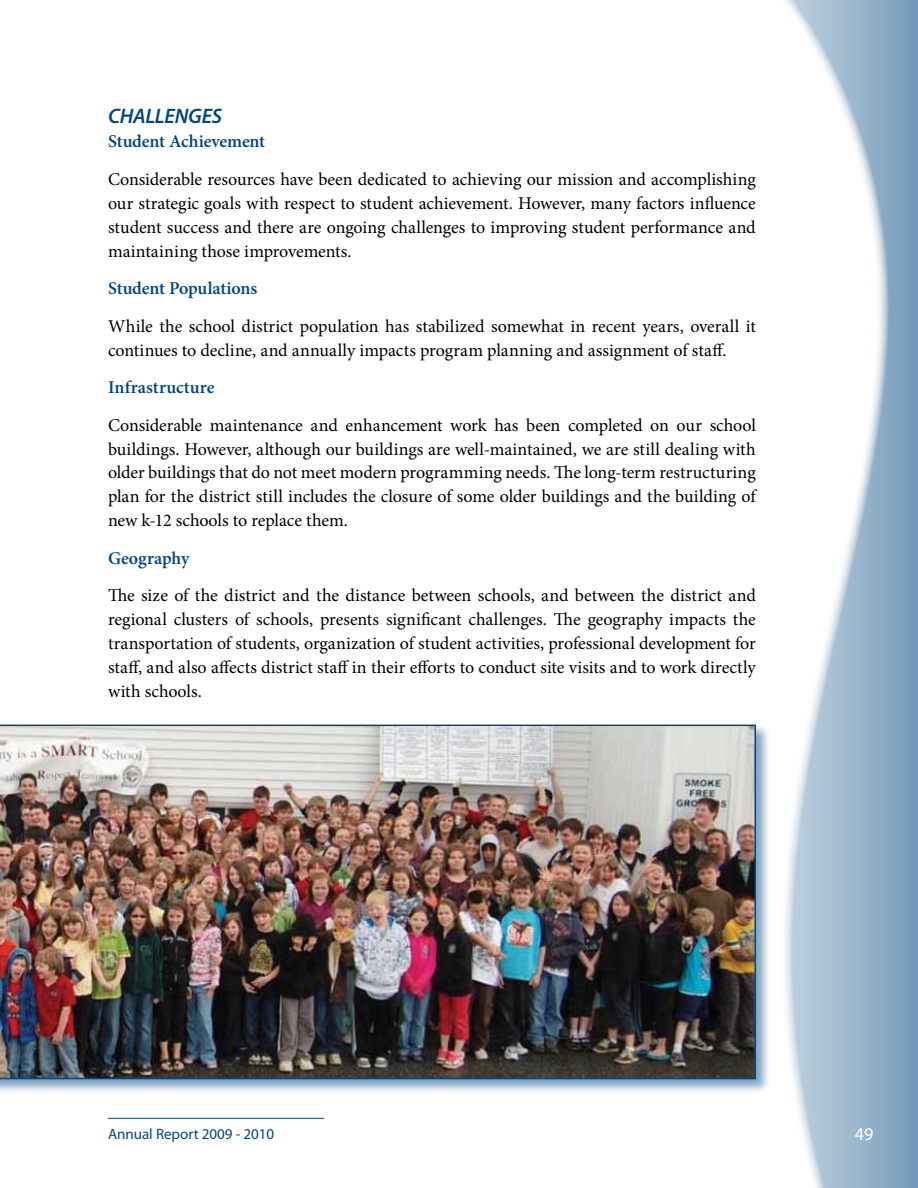
<style>
.page{position:relative;width:918px;height:1188px;background:#fff}
.page>*{position:absolute;margin:0;border:0;box-sizing:border-box;transform-origin:0 0}
.t1{font:italic 600 21px "Myriad Pro";letter-spacing:-.01em;color:#00467f}
.t2{font:18px/24px "Minion Pro";color:#000;text-align:justify}
.t3{font:600 18px "Minion Pro";letter-spacing:-.01em;color:#00467f}
.t4{font:18px "Myriad Pro";color:#fff}
.t5{font:15px "Myriad Pro";color:#00467f}
</style>
<div class="page">
<svg style="left:785px;top:0;width:133px;height:1188px"></svg>
<hr style="left:108px;top:1118px;width:216px;height:1px;background:#00467f">
<div style="left:0;top:723px;width:771px;height:371px;background:#00467f;opacity:.5"></div>
<img style="left:0;top:725px;width:756px;height:354px">
<p class="t1" style="left:108px;top:103px;width:116px">CHALLENGES</p>
<p class="t3" style="left:108px;top:129px;width:159px">Student Achievement</p>
<p class="t2" style="left:108px;top:167px;width:649px">Considerable resources have been dedicated to achieving our mission and accomplishing our strategic goals with respect to student achievement. However, many factors influence student success and there are ongoing challenges to improving student performance and maintaining those improvements.</p>
<p class="t3" style="left:108px;top:276px;width:151px">Student Populations</p>
<p class="t2" style="left:108px;top:314px;width:649px">While the school district population has stabilized somewhat in recent years, overall it continues to decline, and annually impacts program planning and assignment of staff.</p>
<p class="t3" style="left:108px;top:375px;width:108px">Infrastructure</p>
<p class="t2" style="left:108px;top:413px;width:649px">Considerable maintenance and enhancement work has been completed on our school buildings. However, although our buildings are well-maintained, we are still dealing with older buildings that do not meet modern programming needs. The long-term restructuring plan for the district still includes the closure of some older buildings and the building of new k-12 schools to replace them.</p>
<p class="t3" style="left:108px;top:546px;width:83px">Geography</p>
<p class="t2" style="left:108px;top:584px;width:649px">The size of the district and the distance between schools, and between the district and regional clusters of schools, presents significant challenges. The geography impacts the transportation of students, organization of student activities, professional development for staff, and also affects district staff in their efforts to conduct site visits and to work directly with schools.</p>
<p class="t5" style="left:108px;top:1125px;width:168px">Annual Report 2009 - 2010</p>
<p class="t4" style="left:855px;top:1123px;width:20px">49</p>
</div>
